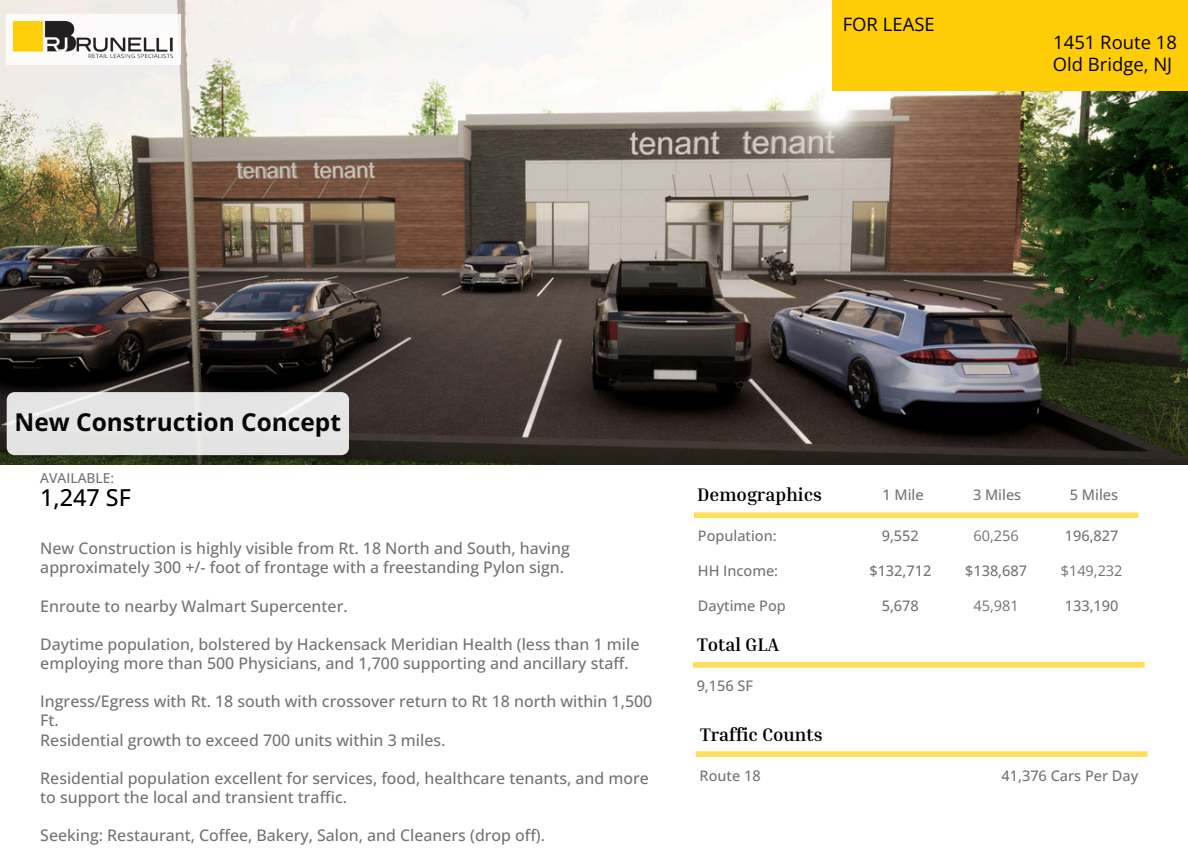
<style>
.page{position:relative;width:1188px;height:864px;background:#fff}
.page>*{position:absolute;margin:0;border:0;box-sizing:border-box;transform-origin:0 0}
.t1{font:700 24.45px "Open Sans";color:#000}
.t2{font:500 23.4px "Open Sans";color:#000}
.t3{font:700 18.6px "Inria Serif";color:#000}
.t4{font:18.45px/21.8px "Open Sans";color:#000}
.t5{font:500 15.9px/19.2px "Open Sans";color:#737373}
.t6{font:500 14.55px "Open Sans";color:#737373}
.t7{font:14.55px "Open Sans";color:#737373}
.t8{font:500 13.65px "Open Sans";color:#737373}
</style>
<div class="page">
<div style="left:694px;top:512px;width:444px;height:6px;background:#ffde59"></div>
<div style="left:693px;top:662px;width:452px;height:6px;background:#ffde59"></div>
<div style="left:696px;top:751px;width:452px;height:6px;background:#ffde59"></div>
<img style="left:0;top:0;width:1188px;height:465px">
<div style="left:832px;top:0;width:356px;height:91px;background:#ffcd06"></div>
<div style="left:7px;top:15px;width:174px;height:50px;background:#fff"></div>
<img style="left:12px;top:21px;width:162px;height:38px">
<div style="left:7px;top:392px;width:342px;height:63px;background:#e5e4e4"></div>
<p class="t4" style="left:843px;top:13px;width:94px">FOR LEASE</p>
<p class="t4" style="left:1053px;top:31px;width:126px">1451 Route 18<br>Old Bridge, NJ</p>
<h1 class="t1" style="left:15px;top:405px;width:328px">New Construction Concept</h1>
<h4 class="t8" style="left:40px;top:468px;width:75px">AVAILABLE:</h4>
<p class="t2" style="left:40px;top:481px;width:92px">1,247 SF</p>
<p class="t5" style="left:40px;top:539px;width:531px">New Construction is highly visible from Rt. 18 North and South, having approximately 300 +/- foot of frontage with a freestanding Pylon sign.</p>
<p class="t5" style="left:40px;top:596px;width:309px">Enroute to nearby Walmart Supercenter.</p>
<p class="t5" style="left:40px;top:634px;width:601px">Daytime population, bolstered by Hackensack Meridian Health (less than 1 mile employing more than 500 Physicians, and 1,700 supporting and ancillary staff.</p>
<p class="t5" style="left:40px;top:692px;width:614px">Ingress/Egress with Rt. 18 south with crossover return to Rt 18 north within 1,500<br>Ft.<br>Residential growth to exceed 700 units within 3 miles.</p>
<p class="t5" style="left:40px;top:768px;width:610px">Residential population excellent for services, food, healthcare tenants, and more to support the local and transient traffic.</p>
<p class="t5" style="left:40px;top:825px;width:506px">Seeking: Restaurant, Coffee, Bakery, Salon, and Cleaners (drop off).</p>
<p class="t3" style="left:697px;top:483px;width:126px">Demographics</p>
<p class="t6" style="left:882px;top:485px;width:43px">1 Mile</p>
<p class="t6" style="left:973px;top:485px;width:50px">3 Miles</p>
<p class="t6" style="left:1070px;top:485px;width:50px">5 Miles</p>
<p class="t6" style="left:698px;top:525px;width:80px">Population:</p>
<p class="t6" style="left:882px;top:525px;width:39px">9,552</p>
<h2 class="t7" style="left:973px;top:525px;width:47px">60,256</h2>
<h3 class="t6" style="left:1065px;top:525px;width:55px">196,827</h3>
<h5 class="t6" style="left:698px;top:560px;width:82px">HH Income:</h5>
<p class="t6" style="left:869px;top:560px;width:63px">$132,712</p>
<h1 class="t6" style="left:965px;top:560px;width:63px">$138,687</h1>
<h6 class="t7" style="left:1061px;top:560px;width:63px">$149,232</h6>
<h6 class="t6" style="left:698px;top:595px;width:89px">Daytime Pop</h6>
<h6 class="t6" style="left:882px;top:595px;width:39px">5,678</h6>
<h6 class="t7" style="left:973px;top:595px;width:47px">45,981</h6>
<h6 class="t6" style="left:1065px;top:595px;width:55px">133,190</h6>
<p class="t3" style="left:697px;top:633px;width:84px">Total GLA</p>
<p class="t6" style="left:697px;top:676px;width:58px">9,156 SF</p>
<p class="t3" style="left:700px;top:722px;width:124px">Traffic Counts</p>
<h4 class="t6" style="left:700px;top:766px;width:63px">Route 18</h4>
<p class="t6" style="left:1002px;top:766px;width:138px">41,376 Cars Per Day</p>
</div>
